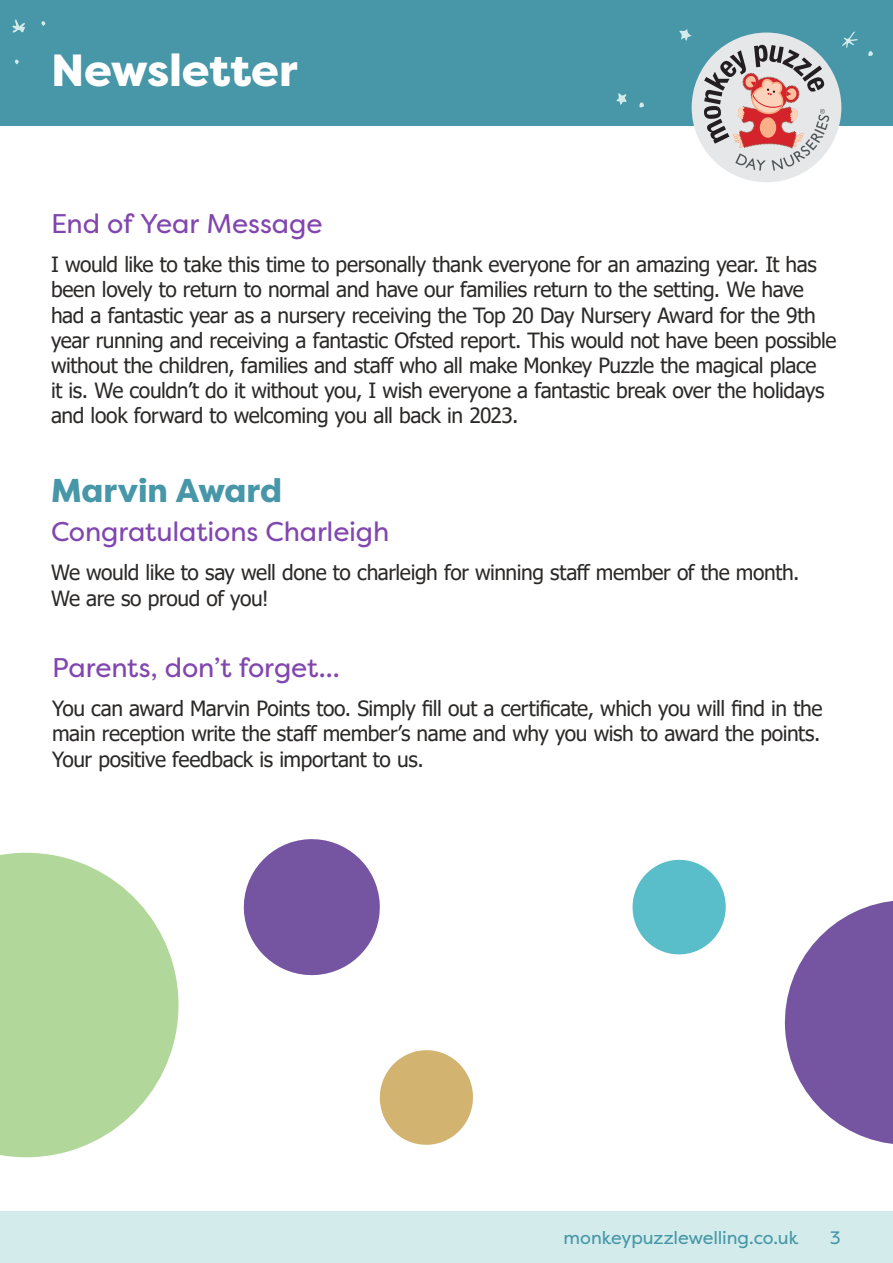
<style>
.page{position:relative;width:893px;height:1263px;background:#fff}
.page>*{position:absolute;margin:0;border:0;box-sizing:border-box;transform-origin:0 0}
.t1{font:800 45px "Filson Pro";letter-spacing:-.005em;color:#fff}
.Paragraph_Style_1{font:800 33px "Filson Pro";color:#4797a8}
.t2{font:27px "Filson Pro";letter-spacing:-.005em;color:#8246af}
.t3{font:21px/25.2px "Tahoma";letter-spacing:-.02em;color:#2c2a29}
.t4{font:18px "Filson Pro";letter-spacing:-.01em;color:#4797a8}
</style>
<div class="page">
<div style="left:0;top:0;width:893px;height:125px;background:#4797a8"></div>
<div style="left:692px;top:33px;width:149px;height:149px;background:#e6e7e9;border-radius:50%"></div>
<svg style="left:704px;top:45px;width:125px;height:126px"></svg>
<svg style="left:679px;top:29px;width:13px;height:12px"></svg>
<svg style="left:842px;top:32px;width:16px;height:16px"></svg>
<svg style="left:868px;top:51px;width:5px;height:5px"></svg>
<svg style="left:616px;top:93px;width:11px;height:12px"></svg>
<svg style="left:639px;top:102px;width:5px;height:6px"></svg>
<svg style="left:13px;top:19px;width:12px;height:14px"></svg>
<svg style="left:41px;top:21px;width:5px;height:5px"></svg>
<svg style="left:15px;top:60px;width:4px;height:4px"></svg>
<div style="left:0;top:1212px;width:893px;height:51px;background:#d3eceb"></div>
<svg style="left:0;top:852px;width:179px;height:306px;fill:#b1d89a"></svg>
<svg style="left:243px;top:839px;width:137px;height:137px"></svg>
<svg style="left:379px;top:1050px;width:94px;height:95px"></svg>
<svg style="left:784px;top:901px;width:109px;height:243px"></svg>
<svg style="left:632px;top:859px;width:94px;height:96px"></svg>
<h1 class="t1" style="left:51px;top:42px;width:248px">Newsletter</h1>
<p class="t2" style="left:51px;top:206px;width:273px">End of Year Message</p>
<p class="t3" style="left:51px;top:253px;width:787px">I would like to take this time to personally thank everyone for an amazing year. It has been lovely to return to normal and have our families return to the setting. We have had a fantastic year as a nursery receiving the Top 20 Day Nursery Award for the 9th year running and receiving a fantastic Ofsted report. This would not have been possible without the children, families and staff who all make Monkey Puzzle the magical place<br>it is. We couldn’t do it without you, I wish everyone a fantastic break over the holidays and look forward to welcoming you all back in 2023.</p>
<p class="Paragraph_Style_1" style="left:51px;top:470px;width:233px">Marvin Award</p>
<p class="t2" style="left:51px;top:514px;width:340px">Congratulations Charleigh</p>
<p class="t3" style="left:51px;top:561px;width:750px">We would like to say well done to charleigh for winning staff member of the month.</p>
<p class="t3" style="left:51px;top:586px;width:219px">We are so proud of you!</p>
<p class="t2" style="left:52px;top:650px;width:289px">Parents, don’t forget...</p>
<p class="t3" style="left:52px;top:697px;width:772px;text-align:justify">You can award Marvin Points too. Simply fill out a certificate, which you will find in the main reception write the staff member’s name and why you wish to award the points.<br>Your positive feedback is important to us.</p>
<p class="t4" style="left:564px;top:1225px;width:236px">monkeypuzzlewelling.co.uk</p>
<p class="t4" style="left:830px;top:1225px;width:12px">3</p>
</div>
